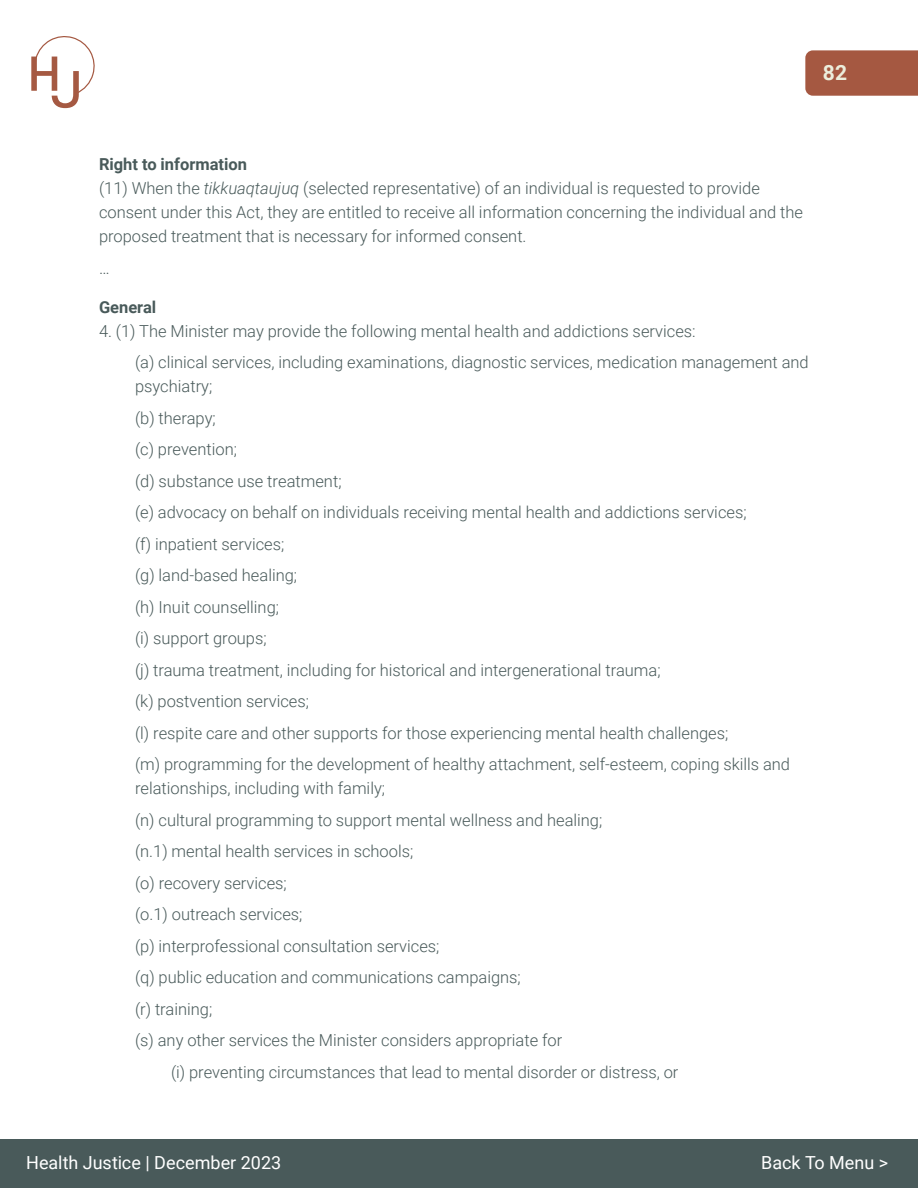
<style>
.page{position:relative;width:918px;height:1188px;background:#fff}
.page>*{position:absolute;margin:0;border:0;box-sizing:border-box;transform-origin:0 0}
.t1{font:700 21px "Roboto";color:#eceedc}
.t2{font:18px "Roboto";color:#fff}
.t3{font:300 16.5px/31.5px "Roboto";color:#495a5a}
.t4{font:700 16.5px "Roboto";color:#495a5a}
.s1{font-weight:700}
.s2{font-style:italic}
</style>
<div class="page">
<div style="left:805px;top:50px;width:113px;height:46px;background:#a55841"></div>
<svg style="left:31px;top:36px;width:64px;height:72px"></svg>
<div style="left:0;top:1139px;width:918px;height:49px;background:#495a5a"></div>
<p class="t1" style="left:823px;top:58px;width:26px">82</p>
<p class="t3" style="left:99px;top:152px;width:706px;line-height:24px"><span class="s1">Right to information<br></span>(11) When the <span class="s2">tikkuaqtaujuq</span> (selected representative) of an individual is requested to provide consent under this Act, they are entitled to receive all information concerning the individual and the proposed treatment that is necessary for informed consent.</p>
<p class="t3" style="left:99px;top:252px;width:12px">…</p>
<p class="t4" style="left:99px;top:295px;width:59px">General</p>
<p class="t3" style="left:135px;top:315px;width:675px;text-indent:-36px">4. (1) The Minister may provide the following mental health and addictions services:<br>(a) clinical services, including examinations, diagnostic services, medication management and</p>
<p class="t3" style="left:135px;top:370px;width:657px">psychiatry;<br>(b) therapy;<br>(c) prevention;<br>(d) substance use treatment;<br>(e) advocacy on behalf on individuals receiving mental health and addictions services;<br>(f) inpatient services;<br>(g) land-based healing;<br>(h) Inuit counselling;<br>(i) support groups;<br>(j) trauma treatment, including for historical and intergenerational trauma;<br>(k) postvention services;<br>(l) respite care and other supports for those experiencing mental health challenges;<br>(m) programming for the development of healthy attachment, self-esteem, coping skills and</p>
<p class="t3" style="left:135px;top:772px;width:469px">relationships, including with family;<br>(n) cultural programming to support mental wellness and healing; (n.1) mental health services in schools;<br>(o) recovery services;<br>(o.1) outreach services;<br>(p) interprofessional consultation services;<br>(q) public education and communications campaigns;<br>(r) training;<br>(s) any other services the Minister considers appropriate for</p>
<p class="t3" style="left:171px;top:1056px;width:509px">(i) preventing circumstances that lead to mental disorder or distress, or</p>
<p class="t2" style="left:26px;top:1150px;width:257px">Health Justice | December 2023</p>
<p class="t2" style="left:761px;top:1150px;width:128px">Back To Menu &gt;</p>
</div>
